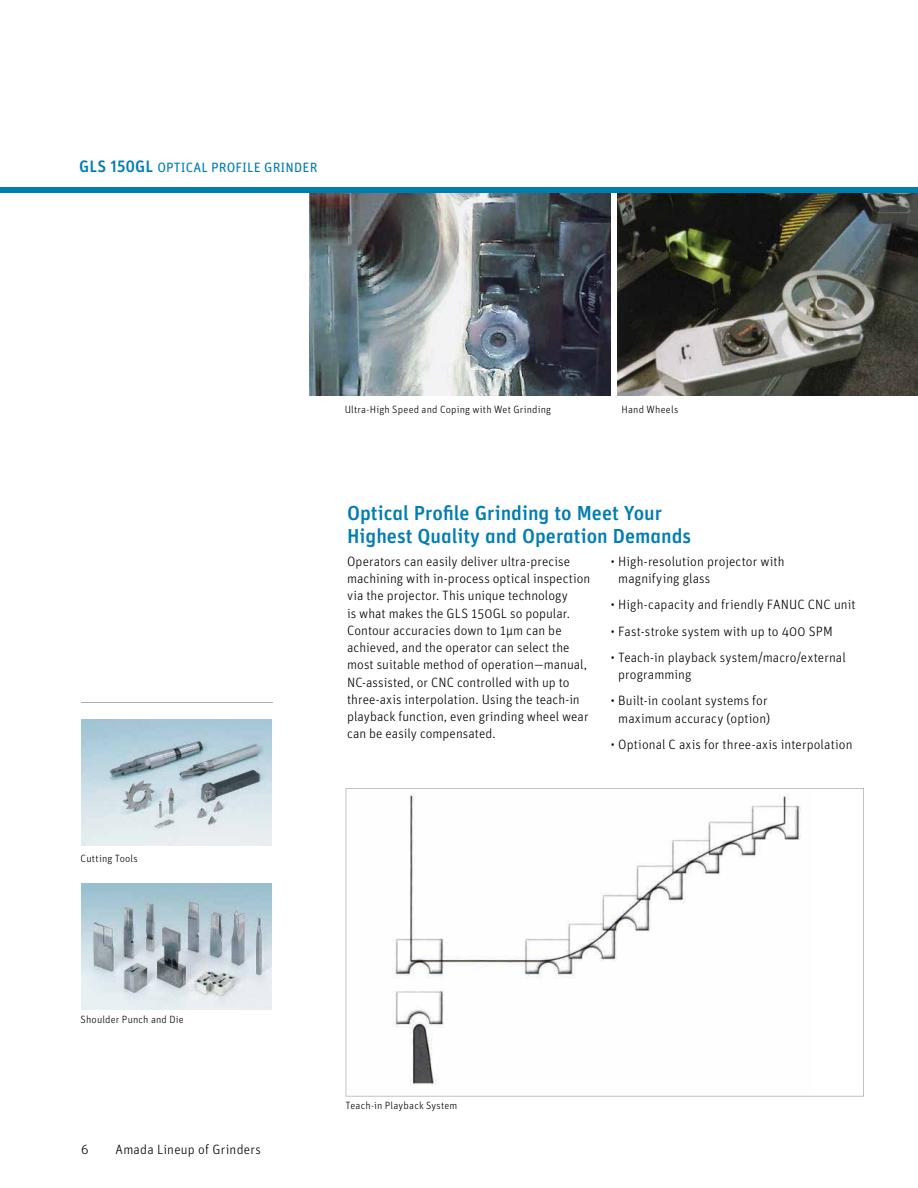
<style>
.page{position:relative;width:918px;height:1188px;background:#fff}
.page>*{position:absolute;margin:0;border:0;box-sizing:border-box;transform-origin:0 0}
.t1{font:500 20.25px/22.5px "Unit OT";color:#007db1}
.t2{font:300 13.5px/17.2px "Unit OT";letter-spacing:.005em;color:#000}
.t3{font:13.5px "Unit OT";letter-spacing:.01em;color:#007db1}
.t4{font:300 10.5px "Unit OT";letter-spacing:.015em;color:#000}
.s1{font-weight:500;font-size:16.5px}
</style>
<div class="page">
<hr style="left:917px;top:480px;width:1px;height:621px;background:#f4f5f5">
<svg style="left:346px;top:788px;width:518px;height:309px"></svg>
<img style="left:617px;top:193px;width:300px;height:203px">
<img style="left:81px;top:720px;width:190px;height:126px">
<hr style="left:81px;top:702px;width:192px;height:1px;background:#adafb2">
<img style="left:81px;top:884px;width:190px;height:126px">
<hr style="left:917px;top:193px;width:1px;height:203px;background:#adafb2">
<img style="left:309px;top:193px;width:302px;height:203px">
<div style="left:0;top:187px;width:918px;height:6px;background:#007db1"></div>
<p class="t3" style="left:79px;top:159px;width:240px"><span class="s1">GLS 150GL</span> OPTICAL PROFILE GRINDER</p>
<p class="t4" style="left:81px;top:853px;width:59px">Cutting Tools</p>
<p class="t4" style="left:81px;top:1013px;width:105px">Shoulder Punch and Die</p>
<p class="t2" style="left:81px;top:1140px;width:9px">6</p>
<p class="t2" style="left:116px;top:1140px;width:147px">Amada Lineup of Grinders</p>
<p class="t4" style="left:345px;top:403px;width:208px">Ultra-High Speed and Coping with Wet Grinding</p>
<p class="t4" style="left:622px;top:403px;width:58px">Hand Wheels</p>
<h1 class="t1" style="left:347px;top:502px;width:346px">Optical Profile Grinding to Meet Your<br>Highest Quality and Operation Demands</h1>
<p class="t2" style="left:347px;top:553px;width:245px">Operators can easily deliver ultra-precise machining with in-process optical inspection via the projector. This unique technology<br>is what makes the GLS 150GL so popular.<br>Contour accuracies down to 1µm can be achieved, and the operator can select the most suitable method of operation—manual, NC-assisted, or CNC controlled with up to three-axis interpolation. Using the teach-in playback function, even grinding wheel wear can be easily compensated.</p>
<p class="t2" style="left:618px;top:553px;width:168px;text-indent:-8px">• High-resolution projector with magnifying glass</p>
<p class="t2" style="left:611px;top:596px;width:246px">• High-capacity and friendly FANUC CNC unit</p>
<p class="t2" style="left:611px;top:622px;width:223px">• Fast-stroke system with up to 400 SPM</p>
<p class="t2" style="left:618px;top:649px;width:229px;text-indent:-8px">• Teach-in playback system/macro/external programming</p>
<p class="t2" style="left:611px;top:692px;width:161px;text-align:center">• Built-in coolant systems for maximum accuracy (option)</p>
<p class="t2" style="left:611px;top:736px;width:243px">• Optional C axis for three-axis interpolation</p>
<p class="t4" style="left:346px;top:1099px;width:113px">Teach-in Playback System</p>
</div>
